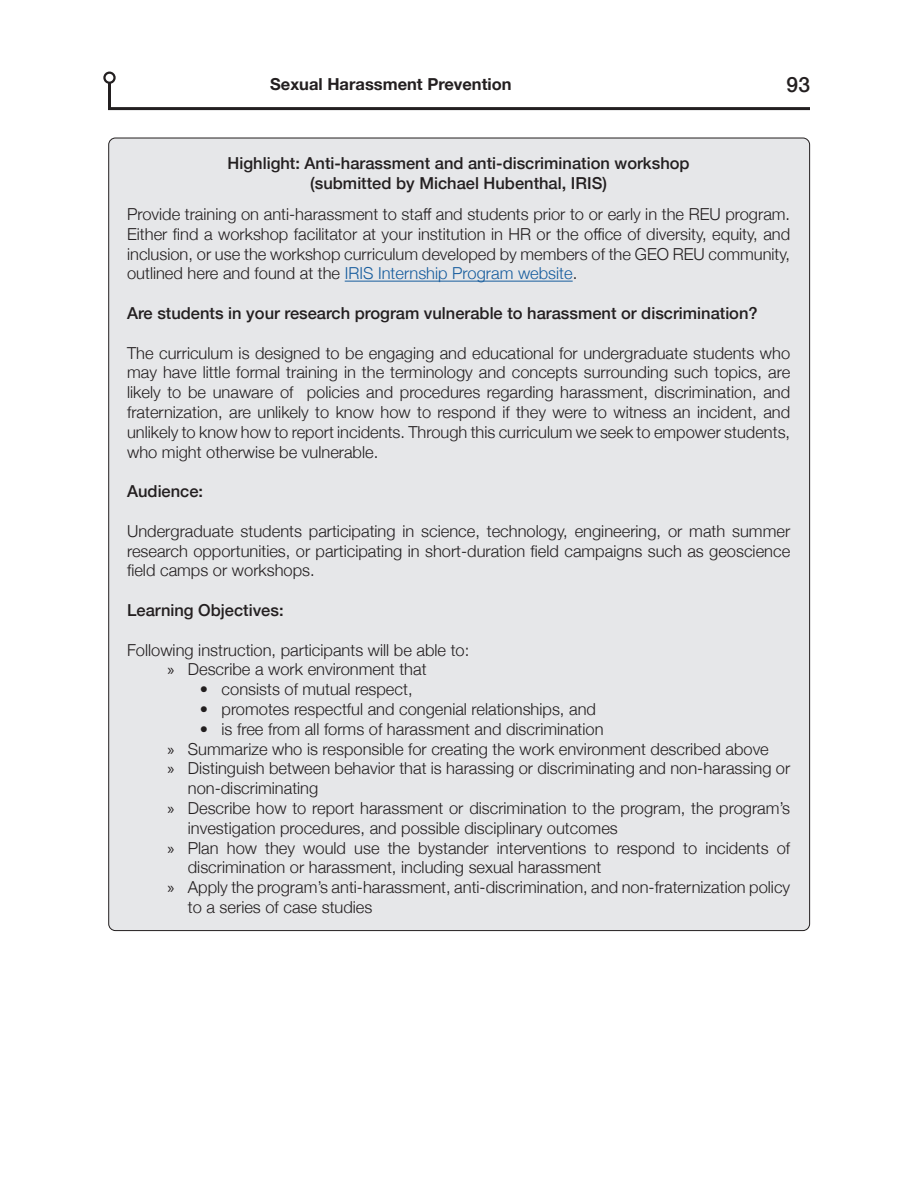
<style>
.page{position:relative;width:918px;height:1188px;background:#fff}
.page>*{position:absolute;margin:0;border:0;box-sizing:border-box;transform-origin:0 0}
.t1{font:500 21px "Helvetica Neue";color:#231f20}
.t2{font:300 16.5px/19.8px "Helvetica Neue";color:#231f20}
.t3{font:500 16.5px "Helvetica Neue";color:#231f20}
.t4{font:700 16.5px "Helvetica Neue";color:#231f20}
.s1{color:#175d9e}
.s2{font-family:"Myriad Pro";font-weight:400}
</style>
<div class="page">
<hr style="left:108px;top:107px;width:702px;height:3px;background:#231f20">
<div style="left:103px;top:72px;width:13px;height:12px;border:2px solid #231f20;border-radius:50%"></div>
<hr style="left:108px;top:82px;width:3px;height:28px;background:#231f20">
<div style="left:109px;top:138px;width:701px;height:793px;background:#e6e7e9;border-radius:7px"></div>
<hr style="left:345px;top:281px;width:228px;height:1px;background:#175d9e">
<p class="t4" style="left:270px;top:71px;width:243px">Sexual Harassment Prevention</p>
<p class="t1" style="left:786px;top:68px;width:25px">93</p>
<p class="t3" style="left:228px;top:150px;width:464px">Highlight: Anti-harassment and anti-discrimination workshop</p>
<p class="t3" style="left:310px;top:170px;width:298px">(submitted by Michael Hubenthal, IRIS)</p>
<p class="t2" style="left:127px;top:203px;width:665px;text-align:justify">Provide training on anti-harassment to staff and students prior to or early in the REU program.<br>Either find a workshop facilitator at your institution in HR or the office of diversity, equity, and inclusion, or use the workshop curriculum developed by members of the GEO REU community, outlined here and found at the <span class="s1">IRIS Internship Program website</span>.</p>
<p class="t3" style="left:127px;top:300px;width:632px">Are students in your research program vulnerable to harassment or discrimination?</p>
<p class="t2" style="left:127px;top:342px;width:665px;text-align:justify">The curriculum is designed to be engaging and educational for undergraduate students who may have little formal training in the terminology and concepts surrounding such topics, are likely to be unaware of policies and procedures regarding harassment, discrimination, and fraternization, are unlikely to know how to respond if they were to witness an incident, and unlikely to know how to report incidents. Through this curriculum we seek to empower students, who might otherwise be vulnerable.</p>
<p class="t3" style="left:127px;top:478px;width:78px">Audience:</p>
<p class="t2" style="left:127px;top:520px;width:665px;text-align:justify">Undergraduate students participating in science, technology, engineering, or math summer research opportunities, or participating in short-duration field campaigns such as geoscience field camps or workshops.</p>
<p class="t3" style="left:127px;top:597px;width:158px">Learning Objectives:</p>
<p class="t2" style="left:127px;top:639px;width:344px">Following instruction, participants will be able to:</p>
<p class="t2" style="left:167px;top:658px;width:261px"><span class="s2">»</span> Describe a work environment that</p>
<p class="t2" style="left:200px;top:678px;width:214px">• consists of mutual respect,</p>
<p class="t2" style="left:200px;top:698px;width:398px">• promotes respectful and congenial relationships, and</p>
<p class="t2" style="left:200px;top:718px;width:405px">• is free from all forms of harassment and discrimination</p>
<p class="t2" style="left:167px;top:738px;width:603px"><span class="s2">»</span> Summarize who is responsible for creating the work environment described above</p>
<p class="t2" style="left:188px;top:757px;width:604px;text-indent:-20px"><span class="s2">»</span> Distinguish between behavior that is harassing or discriminating and non-harassing or non-discriminating</p>
<p class="t2" style="left:188px;top:797px;width:604px;text-indent:-20px"><span class="s2">»</span> Describe how to report harassment or discrimination to the program, the program’s investigation procedures, and possible disciplinary outcomes</p>
<p class="t2" style="left:188px;top:837px;width:604px;text-indent:-20px"><span class="s2">»</span> Plan how they would use the bystander interventions to respond to incidents of discrimination or harassment, including sexual harassment</p>
<p class="t2" style="left:188px;top:876px;width:604px;text-indent:-20px"><span class="s2">»</span> Apply the program’s anti-harassment, anti-discrimination, and non-fraternization policy to a series of case studies</p>
</div>
